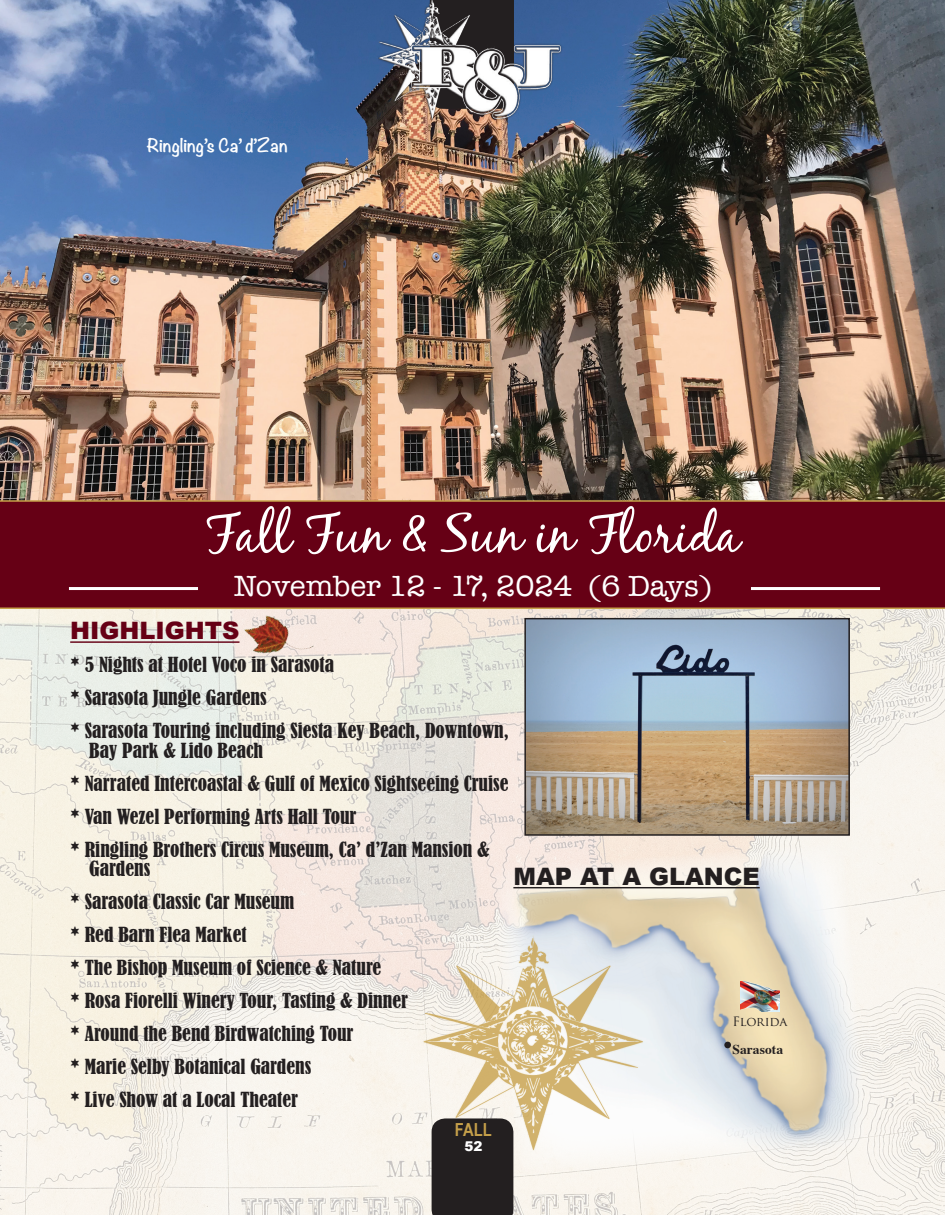
<style>
.page{position:relative;width:945px;height:1215px;background:#fff}
.page>*{position:absolute;margin:0;border:0;box-sizing:border-box;transform-origin:0 0}
.t1{font:54px "Black Jack";color:#fff}
.t2{font:30px "American Typewriter";color:#fff}
.t3{font:900 24px "Arial";color:#231f20}
.t4{font:900 24px "Arial";color:#660015}
.t5{font:condensed 19.5px/19.5px "Bernard";color:#231f20}
.t6{font:700 18px "Arial Narrow";color:#c6a04a}
.t7{font:700 16.5px "Noteworthy";color:#fff}
.MEALS_HOTELS{font:700 13.5px "Times";letter-spacing:.005em;color:#231f20}
.t8{font:900 13.5px "Arial";color:#fff}
.t9{font:12.6px "Trajan Pro";letter-spacing:-.015em;color:#231f20}
</style>
<div class="page">
<img style="left:0;top:609px;width:945px;height:606px">
<img style="left:492px;top:842px;width:378px;height:335px">
<img style="left:741px;top:981px;width:38px;height:31px">
<img style="left:0;top:0;width:945px;height:500px">
<img style="left:404px;top:929px;width:260px;height:242px">
<div style="left:0;top:500px;width:945px;height:109px;background:#660015"></div>
<hr style="left:751px;top:587px;width:129px;height:3px;background:#fff">
<hr style="left:69px;top:587px;width:129px;height:3px;background:#fff">
<hr style="left:70px;top:641px;width:170px;height:2px;background:#660015">
<img style="left:360px;top:0;width:203px;height:140px">
<div style="left:432px;top:1118px;width:81px;height:97px;background:#231f20"></div>
<img style="left:239px;top:599px;width:77px;height:75px">
<hr style="left:513px;top:887px;width:247px;height:1px;background:#231f20">
<img style="left:527px;top:621px;width:320px;height:212px">
<div style="left:524px;top:618px;width:326px;height:218px;border:2px solid #231f20"></div>
<svg style="left:724px;top:1041px;width:7px;height:8px"></svg>
<p class="t7" style="left:146px;top:131px;width:143px">Ringling’s Ca’ d’Zan</p>
<p class="t1" style="left:205px;top:501px;width:537px">Fall Fun &amp; Sun in Florida</p>
<p class="t2" style="left:234px;top:563px;width:480px">November 12 - 17, 2024 (6 Days)</p>
<p class="t4" style="left:70px;top:613px;width:171px">HIGHLIGHTS</p>
<p class="t5" style="left:70px;top:655px;width:265px">* 5 Nights at Hotel Voco in Sarasota</p>
<p class="t5" style="left:70px;top:688px;width:198px">* Sarasota Jungle Gardens</p>
<p class="t5" style="left:89px;top:721px;width:421px;text-indent:-19px">* Sarasota Touring including Siesta Key Beach, Downtown,<br>Bay Park &amp; Lido Beach</p>
<p class="t5" style="left:70px;top:774px;width:440px">* Narrated Intercoastal &amp; Gulf of Mexico Sightseeing Cruise</p>
<p class="t5" style="left:70px;top:807px;width:288px">* Van Wezel Performing Arts Hall Tour</p>
<p class="t5" style="left:89px;top:840px;width:402px;text-indent:-19px">* Ringling Brothers Circus Museum, Ca’ d’Zan Mansion &amp;<br>Gardens</p>
<p class="t5" style="left:70px;top:892px;width:226px">* Sarasota Classic Car Museum</p>
<p class="t5" style="left:70px;top:925px;width:178px">* Red Barn Flea Market</p>
<p class="t5" style="left:70px;top:958px;width:313px">* The Bishop Museum of Science &amp; Nature</p>
<p class="t5" style="left:70px;top:991px;width:339px">* Rosa Fiorelli Winery Tour, Tasting &amp; Dinner</p>
<p class="t5" style="left:70px;top:1024px;width:285px">* Around the Bend Birdwatching Tour</p>
<p class="t5" style="left:70px;top:1057px;width:243px">* Marie Selby Botanical Gardens</p>
<p class="t5" style="left:70px;top:1090px;width:229px">* Live Show at a Local Theater</p>
<p class="t6" style="left:455px;top:1116px;width:38px">FALL</p>
<p class="t8" style="left:465px;top:1136px;width:20px">52</p>
<p class="t3" style="left:513px;top:859px;width:248px">MAP AT A GLANCE</p>
<p class="t9" style="left:733px;top:1013px;width:56px">Florida</p>
<p class="MEALS_HOTELS" style="left:733px;top:1036px;width:52px">Sarasota</p>
</div>
